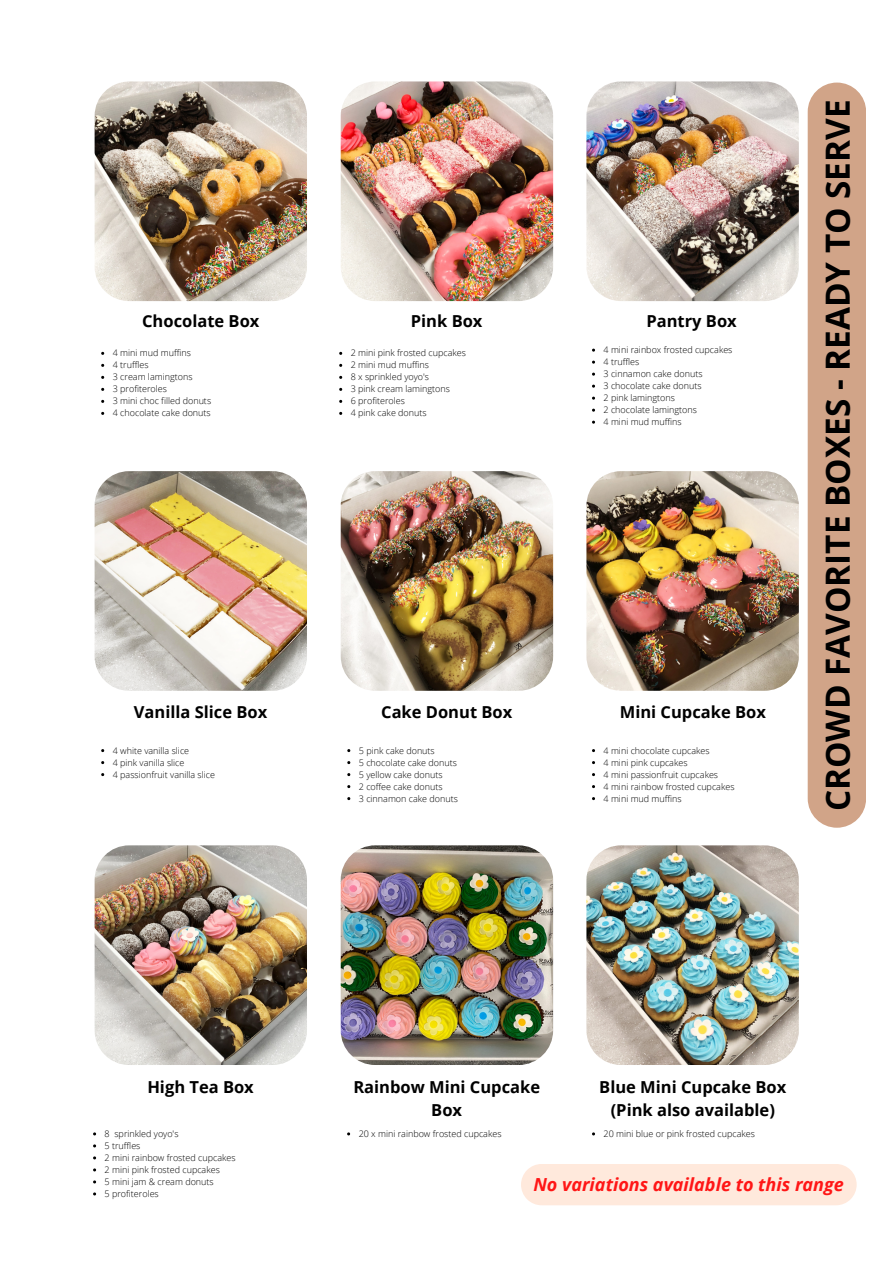
<style>
.page{position:relative;width:893px;height:1264px;background:#fff}
.page>*{position:absolute;margin:0;border:0;box-sizing:border-box;transform-origin:0 0}
.t1{font:700 33.3px "Open Sans";color:#000}
.t2{font:italic 700 18px "Open Sans";color:#ff1616}
.t3{font:700 16.5px/22.5px "Open Sans";color:#000;text-align:center}
.t4{font:300 9px "Open Sans";color:#000}
</style>
<div class="page">
<img style="left:340px;top:81px;width:214px;height:221px">
<img style="left:586px;top:81px;width:213px;height:221px">
<img style="left:94px;top:81px;width:213px;height:221px">
<img style="left:340px;top:471px;width:214px;height:220px">
<img style="left:586px;top:471px;width:213px;height:220px">
<img style="left:94px;top:471px;width:213px;height:220px">
<img style="left:340px;top:845px;width:214px;height:220px">
<img style="left:586px;top:845px;width:213px;height:220px">
<img style="left:94px;top:845px;width:213px;height:220px">
<div style="left:807px;top:83px;width:59px;height:744px;background:#d1a488;border-radius:29px"></div>
<div style="left:521px;top:1164px;width:335px;height:41px;background:#ffe9dc"></div>
<p class="t3" style="left:142px;top:309px;width:119px">Chocolate Box</p>
<h2 class="t3" style="left:411px;top:309px;width:73px">Pink Box</h2>
<p class="t3" style="left:646px;top:309px;width:92px">Pantry Box</p>
<h2 class="t4" style="left:113px;top:347px;width:80px">4 mini mud muffins</h2>
<p class="t4" style="left:113px;top:359px;width:37px">4 truffles</p>
<p class="t4" style="left:113px;top:371px;width:81px">3 cream lamingtons</p>
<p class="t4" style="left:113px;top:383px;width:56px">3 profiteroles</p>
<p class="t4" style="left:113px;top:395px;width:100px">3 mini choc filled donuts</p>
<p class="t4" style="left:113px;top:407px;width:99px">4 chocolate cake donuts</p>
<p class="t4" style="left:351px;top:347px;width:117px">2 mini pink frosted cupcakes</p>
<p class="t4" style="left:351px;top:359px;width:80px">2 mini mud muffins</p>
<h2 class="t4" style="left:351px;top:371px;width:80px">8 x sprinkled yoyo's</h2>
<p class="t4" style="left:351px;top:383px;width:101px">3 pink cream lamingtons</p>
<p class="t4" style="left:351px;top:395px;width:56px">6 profiteroles</p>
<p class="t4" style="left:351px;top:407px;width:77px">4 pink cake donuts</p>
<h2 class="t4" style="left:603px;top:343px;width:130px">4 mini rainbox frosted cupcakes</h2>
<p class="t4" style="left:603px;top:355px;width:37px">4 truffles</p>
<p class="t4" style="left:603px;top:367px;width:101px">3 cinnamon cake donuts</p>
<p class="t4" style="left:603px;top:379px;width:99px">3 chocolate cake donuts</p>
<p class="t4" style="left:603px;top:391px;width:73px">2 pink lamingtons</p>
<p class="t4" style="left:603px;top:403px;width:95px">2 chocolate lamingtons</p>
<p class="t4" style="left:603px;top:415px;width:80px">4 mini mud muffins</p>
<p class="t3" style="left:134px;top:700px;width:135px">Vanilla Slice Box</p>
<p class="t3" style="left:381px;top:700px;width:133px">Cake Donut Box</p>
<p class="t3" style="left:619px;top:700px;width:148px">Mini Cupcake Box</p>
<p class="t4" style="left:113px;top:744px;width:78px">4 white vanilla slice</p>
<p class="t4" style="left:113px;top:756px;width:73px">4 pink vanilla slice</p>
<h2 class="t4" style="left:113px;top:768px;width:104px">4 passionfruit vanilla slice</h2>
<p class="t4" style="left:359px;top:744px;width:77px">5 pink cake donuts</p>
<p class="t4" style="left:359px;top:756px;width:99px">5 chocolate cake donuts</p>
<p class="t4" style="left:359px;top:768px;width:85px">5 yellow cake donuts</p>
<p class="t4" style="left:359px;top:780px;width:85px">2 coffee cake donuts</p>
<p class="t4" style="left:359px;top:792px;width:101px">3 cinnamon cake donuts</p>
<h1 class="t4" style="left:603px;top:744px;width:107px">4 mini chocolate cupcakes</h1>
<p class="t4" style="left:603px;top:756px;width:85px">4 mini pink cupcakes</p>
<p class="t4" style="left:603px;top:768px;width:116px">4 mini passionfruit cupcakes</p>
<h2 class="t4" style="left:603px;top:780px;width:132px">4 mini rainbow frosted cupcakes</h2>
<h2 class="t4" style="left:603px;top:792px;width:80px">4 mini mud muffins</h2>
<p class="t1" style="left:814px;top:811px;width:713px;rotate:-90deg">CROWD FAVORITE BOXES - READY TO SERVE</p>
<p class="t3" style="left:147px;top:1075px;width:108px">High Tea Box</p>
<p class="t3" style="left:353px;top:1075px;width:188px">Rainbow Mini Cupcake<br>Box</p>
<p class="t3" style="left:599px;top:1075px;width:188px">Blue Mini Cupcake Box (Pink also available)</p>
<h2 class="t4" style="left:105px;top:1127px;width:75px">8 sprinkled yoyo's</h2>
<p class="t4" style="left:105px;top:1139px;width:37px">5 truffles</p>
<p class="t4" style="left:105px;top:1151px;width:132px">2 mini rainbow frosted cupcakes</p>
<p class="t4" style="left:105px;top:1163px;width:117px">2 mini pink frosted cupcakes</p>
<p class="t4" style="left:105px;top:1175px;width:111px">5 mini jam &amp; cream donuts</p>
<p class="t4" style="left:105px;top:1187px;width:56px">5 profiteroles</p>
<p class="t4" style="left:358px;top:1127px;width:144px">20 x mini rainbow frosted cupcakes</p>
<p class="t4" style="left:603px;top:1127px;width:153px">20 mini blue or pink frosted cupcakes</p>
<h2 class="t2" style="left:533px;top:1172px;width:312px">No variations available to this range</h2>
</div>
